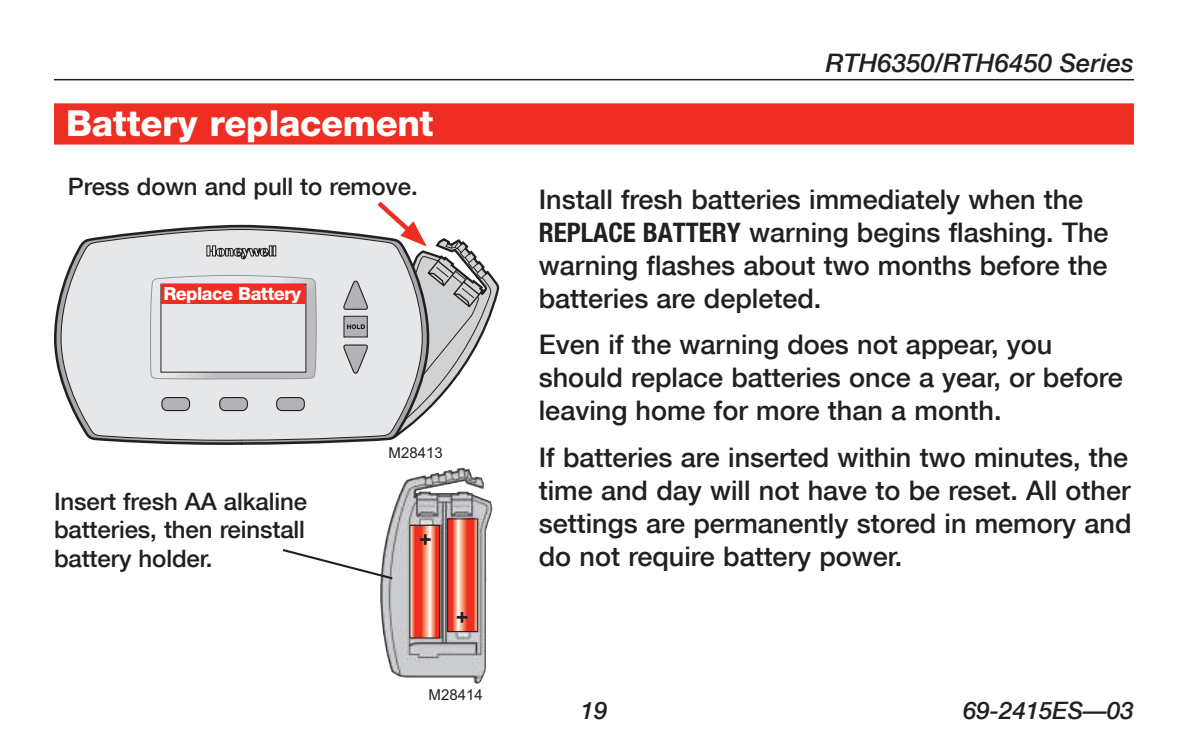
<style>
.page{position:relative;width:1188px;height:756px;background:#fff}
.page>*{position:absolute;margin:0;border:0;box-sizing:border-box;transform-origin:0 0}
.t1{font:800 36px "Helvetica Neue";letter-spacing:-.01em;color:#fff}
.t2{font:500 27px/33px "Helvetica Neue";color:#231f20}
.t3{font:italic 500 25.5px "Helvetica Neue";letter-spacing:.005em;color:#231f20}
.t4{font:500 24px/28.5px "Helvetica Neue";letter-spacing:-.005em;color:#231f20;text-align:justify}
.t5{font:italic 500 24px "Helvetica Neue";color:#231f20}
.t6{font:800 18px "Helvetica Neue";letter-spacing:-.03em;color:#fff}
.t7{font:15px "Arial";color:#231f20}
.s1{font-weight:700;font-stretch:condensed}
</style>
<div class="page">
<hr style="left:54px;top:79px;width:1080px;height:1px;background:#231f20">
<img style="left:380px;top:469px;width:77px;height:206px">
<svg style="left:449px;top:521px;width:27px;height:109px"></svg>
<div style="left:447px;top:519px;width:31px;height:113px;border:1px solid #231f20"></div>
<svg style="left:457px;top:612px;width:10px;height:11px"></svg>
<svg style="left:412px;top:527px;width:26px;height:109px"></svg>
<div style="left:410px;top:525px;width:30px;height:113px;border:1px solid #231f20"></div>
<svg style="left:420px;top:534px;width:11px;height:11px"></svg>
<svg style="left:54px;top:294px;width:322px;height:151px"></svg>
<svg style="left:60px;top:230px;width:335px;height:211px"></svg>
<div style="left:54px;top:103px;width:1080px;height:42px;background:#ee2e22"></div>
<svg style="left:150px;top:201px;width:348px;height:237px"></svg>
<svg style="left:282px;top:547px;width:113px;height:34px"></svg>
<h1 class="t1" style="left:66px;top:101px;width:369px">Battery replacement</h1>
<p class="t4" style="left:68px;top:172px;width:351px">Press down and pull to remove.</p>
<p class="t6" style="left:163px;top:283px;width:139px">Replace Battery</p>
<p class="t4" style="left:54px;top:487px;width:255px">Insert fresh AA alkaline batteries, then reinstall battery holder.</p>
<p class="t7" style="left:389px;top:443px;width:56px">M28413</p>
<p class="t7" style="left:429px;top:684px;width:56px">M28414</p>
<p class="t3" style="left:826px;top:48px;width:310px">RTH6350/RTH6450 Series</p>
<p class="t2" style="left:539px;top:183px;width:571px">Install fresh batteries immediately when the <span class="s1">REPLACE BATTERY</span> warning begins flashing. The warning flashes about two months before the batteries are depleted.</p>
<p class="t2" style="left:539px;top:328px;width:586px">Even if the warning does not appear, you should replace batteries once a year, or before leaving home for more than a month.</p>
<p class="t2" style="left:539px;top:441px;width:594px">If batteries are inserted within two minutes, the time and day will not have to be reset. All other settings are permanently stored in memory and do not require battery power.</p>
<p class="t5" style="left:581px;top:696px;width:28px">19</p>
<p class="t5" style="left:963px;top:696px;width:172px">69-2415ES—03</p>
</div>
